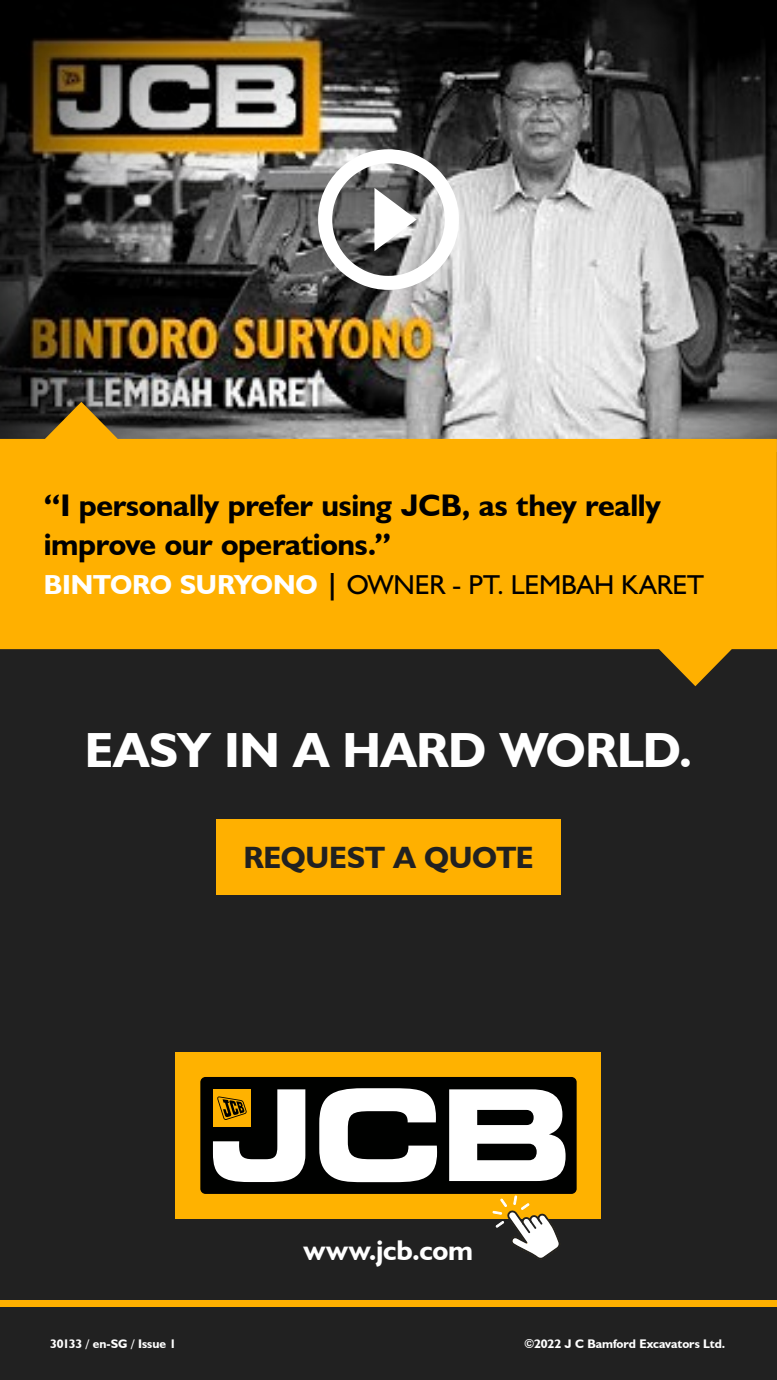
<style>
.page{position:relative;width:777px;height:1380px;background:#fff}
.page>*{position:absolute;margin:0;border:0;box-sizing:border-box;transform-origin:0 0}
.t1{font:700 49.38px "JCB Euro";letter-spacing:-.01em;color:#fff}
.t2{font:700 31.25px/39.1px "JCB Euro";letter-spacing:-.01em;color:#000}
.t3{font:700 30.81px "JCB Euro";letter-spacing:-.01em;color:#212121}
.t4{font:700 28.5px "JCB Euro";letter-spacing:-.01em;color:#fff}
.t5{font:27.5px "JCB Euro Roman";color:#000}
.t6{font:700 12.5px "JCB Euro";letter-spacing:-.005em;color:#fff}
.s1{font-family:"JCB Euro";font-weight:700;color:#fff}
.s2{font-family:"JCB Bold"}
</style>
<div class="page">
<div style="left:0;top:0;width:776px;height:1380px;background:#212121"></div>
<img style="left:0;top:0;width:776px;height:402px">
<svg style="left:318px;top:149px;width:140px;height:141px;background:#a6a6a6"></svg>
<div style="left:216px;top:819px;width:344px;height:76px;background:#ffb000"></div>
<div style="left:0;top:1300px;width:776px;height:7px;background:#ffb000"></div>
<svg style="left:0;top:402px;width:776px;height:284px;background:#d49814"></svg>
<div style="left:176px;top:1052px;width:425px;height:167px;background:#ffb200"></div>
<div style="left:200px;top:1077px;width:376px;height:117px;background:#000100;border-radius:5px"></div>
<svg style="left:319px;top:1088px;width:118px;height:94px"></svg>
<svg style="left:449px;top:1089px;width:116px;height:92px"></svg>
<svg style="left:213px;top:1089px;width:92px;height:93px"></svg>
<svg style="left:492px;top:1196px;width:68px;height:64px"></svg>
<p class="t2" style="left:44px;top:485px;width:618px">“I personally prefer using JCB, as they really improve our operations.”</p>
<p class="t5" style="left:44px;top:568px;width:661px"><span class="s1">BINTORO SURYONO</span> <span class="s2">|</span> OWNER - PT. LEMBAH KARET</p>
<h1 class="t1" style="left:85px;top:719px;width:608px">EASY IN A HARD WORLD.</h1>
<p class="t3" style="left:243px;top:838px;width:291px">REQUEST A QUOTE</p>
<p class="t4" style="left:304px;top:1232px;width:171px">www.jcb.com</p>
<p class="t6" style="left:50px;top:1336px;width:128px">30133 / en-SG / Issue 1</p>
<p class="t6" style="left:524px;top:1336px;width:203px">©2022 J C Bamford Excavators Ltd.</p>
</div>
